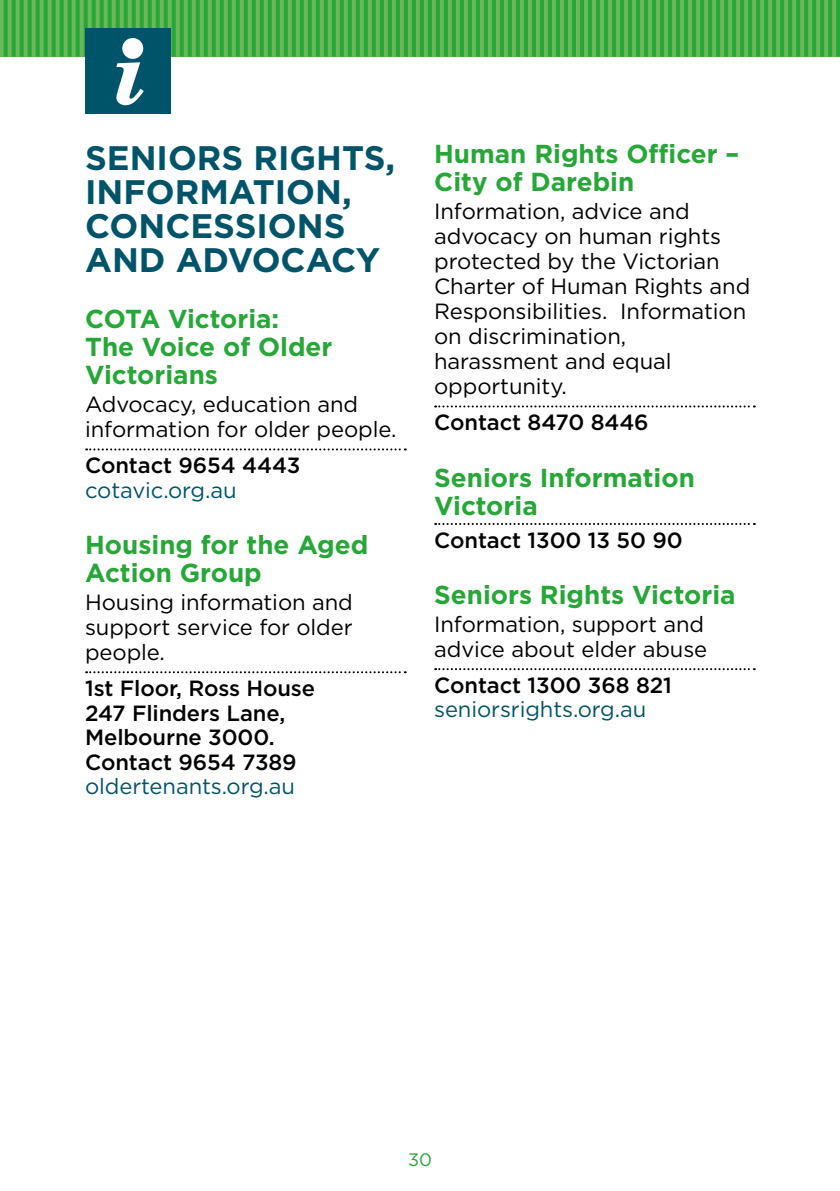
<style>
.page{position:relative;width:840px;height:1191px;background:#fff}
.page>*{position:absolute;margin:0;border:0;box-sizing:border-box;transform-origin:0 0}
.t1{font:700 34px/34px "Gotham";color:#005469}
.t2{font:700 26px/28px "Gotham";color:#27a737}
.t3{font:22px/25px "Gotham";letter-spacing:-.005em;color:#000}
.t4{font:500 22px/24.6px "Gotham";letter-spacing:-.005em;color:#000}
.t5{font:22px "Gotham";letter-spacing:-.005em;color:#005469}
.t6{font:18px "Gotham";color:#27a737}
</style>
<div class="page">
<hr style="left:839px;top:0;width:1px;height:57px;background:#6bb75a">
<svg style="left:0;top:0;width:839px;height:57px"></svg>
<svg style="left:86px;top:448px;width:319px;height:2px"></svg>
<svg style="left:86px;top:671px;width:319px;height:2px"></svg>
<svg style="left:435px;top:405px;width:319px;height:2px"></svg>
<svg style="left:435px;top:523px;width:319px;height:2px"></svg>
<svg style="left:435px;top:668px;width:319px;height:2px"></svg>
<div style="left:85px;top:28px;width:85px;height:85px;background:#005469"></div>
<div style="left:122px;top:38px;width:21px;height:21px;background:#fff;border-radius:50%"></div>
<svg style="left:116px;top:62px;width:28px;height:43px"></svg>
<h1 class="t1" style="left:85px;top:140px;width:311px">SENIORS RIGHTS,<br>INFORMATION,<br>CONCESSIONS<br>AND ADVOCACY</h1>
<p class="t2" style="left:85px;top:304px;width:249px">COTA Victoria:<br>The Voice of Older<br>Victorians</p>
<p class="t3" style="left:85px;top:391px;width:312px">Advocacy, education and information for older people.</p>
<p class="t4" style="left:85px;top:452px;width:217px">Contact 9654 4443</p>
<p class="t5" style="left:85px;top:478px;width:153px">cotavic.org.au</p>
<p class="t2" style="left:85px;top:530px;width:284px">Housing for the Aged<br>Action Group</p>
<p class="t3" style="left:85px;top:589px;width:269px;text-align:justify">Housing information and support service for older people.</p>
<p class="t4" style="left:85px;top:675px;width:231px">1st Floor, Ross House<br>247 Flinders Lane,<br>Melbourne 3000.<br>Contact 9654 7389</p>
<p class="t5" style="left:85px;top:774px;width:211px">oldertenants.org.au</p>
<p class="t2" style="left:434px;top:139px;width:306px">Human Rights Officer –<br>City of Darebin</p>
<p class="t3" style="left:434px;top:198px;width:317px">Information, advice and advocacy on human rights protected by the Victorian<br>Charter of Human Rights and<br>Responsibilities. Information on discrimination, harassment and equal opportunity.</p>
<p class="t4" style="left:434px;top:409px;width:216px">Contact 8470 8446</p>
<p class="t2" style="left:434px;top:462px;width:262px">Seniors Information<br>Victoria</p>
<p class="t4" style="left:434px;top:527px;width:250px">Contact 1300 13 50 90</p>
<p class="t2" style="left:434px;top:580px;width:303px">Seniors Rights Victoria</p>
<p class="t3" style="left:434px;top:611px;width:274px">Information, support and advice about elder abuse</p>
<p class="t4" style="left:434px;top:672px;width:239px">Contact 1300 368 821</p>
<p class="t5" style="left:434px;top:697px;width:213px">seniorsrights.org.au</p>
<p class="t6" style="left:408px;top:1150px;width:25px">30</p>
</div>
